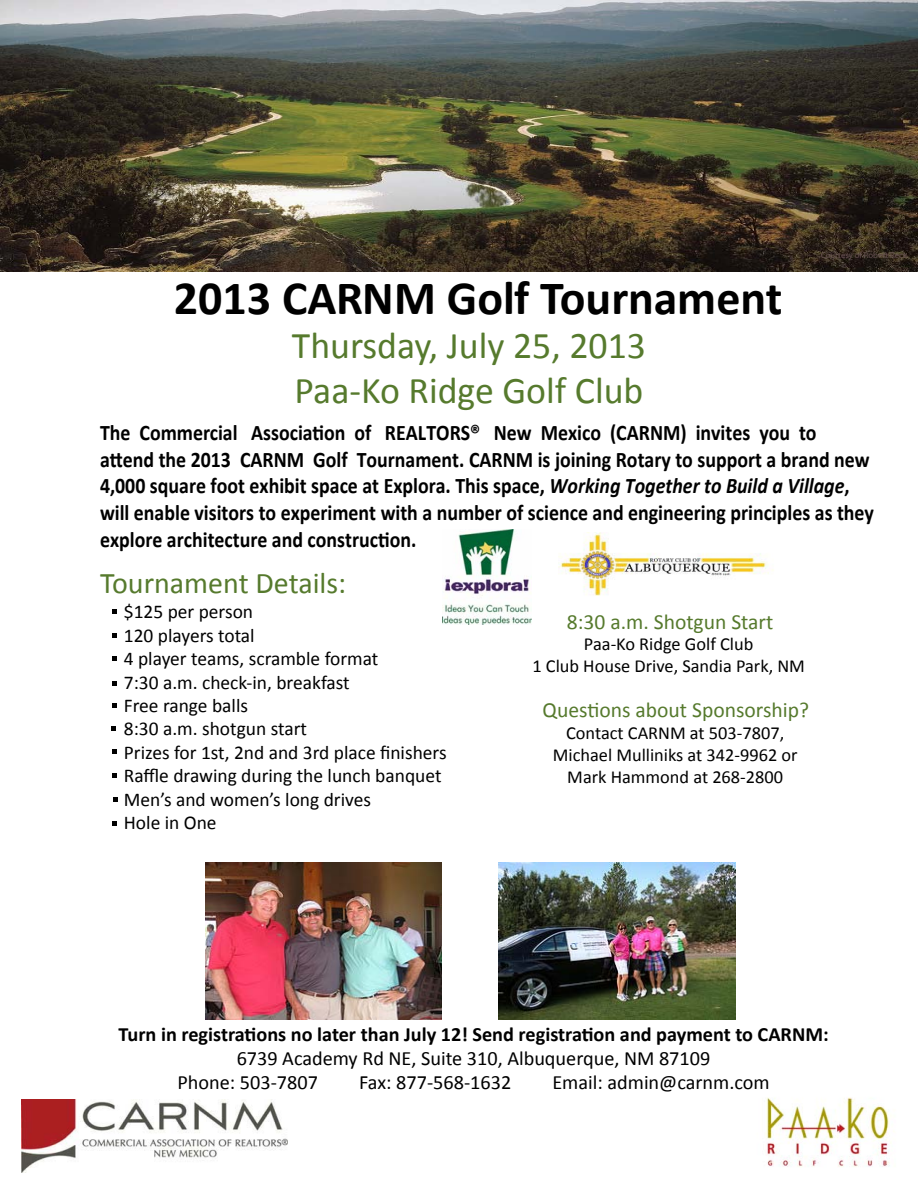
<style>
.page{position:relative;width:918px;height:1188px;background:#fff}
.page>*{position:absolute;margin:0;border:0;box-sizing:border-box;transform-origin:0 0}
.t1{font:700 48px "Calibri";color:#000}
.t2{font:37.8px/45.3px "Calibri";color:#567a2d}
.t3{font:30px "Calibri";color:#567a2d}
.t4{font:700 22.35px/26.7px "Calibri";color:#000;scale:.89 1}
.t5{font:21.6px "Calibri";color:#567a2d}
.t6{font:20.25px "Calibri";color:#000}
.t7{font:700 20.25px "Calibri";color:#000}
.t8{font:19.5px/23.4px "Calibri";color:#000}
.t9{font:18.3px/22px "Calibri";color:#000;text-align:center}
.t10{font:8.7px "Myriad Pro";color:#675252}
.s1{font-style:italic}
</style>
<div class="page">
<img style="left:22px;top:1099px;width:265px;height:74px">
<img style="left:765px;top:1097px;width:129px;height:70px">
<img style="left:0;top:0;width:918px;height:271px">
<img style="left:499px;top:862px;width:237px;height:158px">
<img style="left:206px;top:862px;width:235px;height:158px">
<svg style="left:113px;top:609px;width:4px;height:4px"></svg>
<svg style="left:112px;top:634px;width:4px;height:4px"></svg>
<svg style="left:112px;top:656px;width:4px;height:5px"></svg>
<svg style="left:112px;top:681px;width:4px;height:4px"></svg>
<svg style="left:112px;top:703px;width:4px;height:5px"></svg>
<svg style="left:111px;top:726px;width:4px;height:4px"></svg>
<svg style="left:113px;top:749px;width:4px;height:5px"></svg>
<svg style="left:113px;top:773px;width:4px;height:5px"></svg>
<svg style="left:113px;top:797px;width:5px;height:4px"></svg>
<svg style="left:113px;top:821px;width:4px;height:5px"></svg>
<img style="left:558px;top:533px;width:216px;height:63px">
<img style="left:442px;top:530px;width:89px;height:94px">
<p class="t1" style="left:174px;top:267px;width:610px">2013 CARNM Golf Tournament</p>
<p class="t2" style="left:292px;top:322px;width:356px">Thursday, July 25, 2013<br>Paa-Ko Ridge Golf Club</p>
<p class="t10" style="left:821px;top:250px;width:88px">Courtesy of Robert Reck</p>
<p class="t4" style="left:100px;top:419px;width:871px">The Commercial Association of REALTORS® New Mexico (CARNM) invites you to attend the 2013 CARNM Golf Tournament. CARNM is joining Rotary to support a brand new 4,000 square foot exhibit space at Explora. This space, <span class="s1">Working Together to Build a Village</span>, will enable visitors to experiment with a number of science and engineering principles as they explore architecture and construction.</p>
<p class="t3" style="left:100px;top:564px;width:248px">Tournament Details:</p>
<p class="t8" style="left:124px;top:600px;width:324px">$125 per person<br>120 players total<br>4 player teams, scramble format<br>7:30 a.m. check-in, breakfast<br>Free range balls<br>8:30 a.m. shotgun start<br>Prizes for 1st, 2nd and 3rd place finishers<br>Raffle drawing during the lunch banquet<br>Men’s and women’s long drives<br>Hole in One</p>
<p class="t5" style="left:567px;top:608px;width:208px">8:30 a.m. Shotgun Start</p>
<p class="t9" style="left:532px;top:633px;width:274px">Paa-Ko Ridge Golf Club<br>1 Club House Drive, Sandia Park, NM</p>
<p class="t5" style="left:543px;top:697px;width:268px">Questions about Sponsorship?</p>
<p class="t9" style="left:553px;top:722px;width:246px">Contact CARNM at 503-7807,<br>Michael Mulliniks at 342-9962 or<br>Mark Hammond at 268-2800</p>
<p class="t7" style="left:119px;top:1021px;width:712px">Turn in registrations no later than July 12! Send registration and payment to CARNM:</p>
<p class="t6" style="left:237px;top:1045px;width:475px">6739 Academy Rd NE, Suite 310, Albuquerque, NM 87109</p>
<p class="t6" style="left:177px;top:1070px;width:142px">Phone: 503-7807</p>
<p class="t6" style="left:359px;top:1070px;width:154px">Fax: 877-568-1632</p>
<p class="t6" style="left:552px;top:1070px;width:219px">Email: admin@carnm.com</p>
</div>
